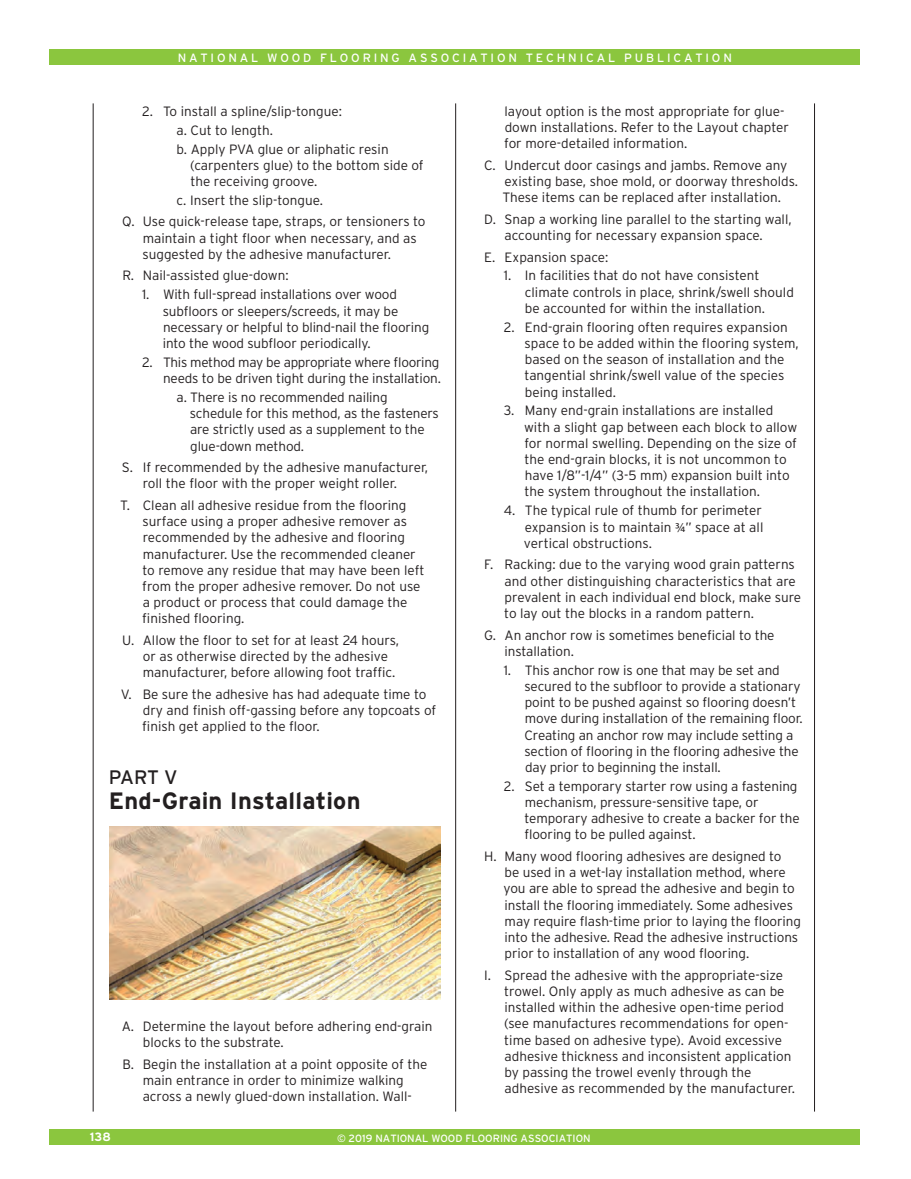
<style>
.page{position:relative;width:911px;height:1179px;background:#fff}
.page>*{position:absolute;margin:0;border:0;box-sizing:border-box;transform-origin:0 0}
.t1{font:700 23.7px "Interstate";letter-spacing:.01em;color:#231f20}
.t2{font:19.5px "Interstate";color:#231f20}
.t3{font:300 13.5px/16.2px "Interstate";color:#231f20}
.t4{font:300 13.5px/16.2px "Interstate";letter-spacing:-.02em;color:#231f20;text-align:right}
.t5{font:12px "Interstate";letter-spacing:.235em;color:#fff}
.t6{font:700 12px "Interstate";color:#fff}
.t7{font:10.5px "Interstate";color:#fff}
.s1{font-family:"Myriad Pro";font-weight:400}
</style>
<div class="page">
<div style="left:49px;top:49px;width:810px;height:15px;background:#8bc63e"></div>
<div style="left:49px;top:1129px;width:810px;height:16px;background:#8bc63e"></div>
<hr style="left:455px;top:103px;width:1px;height:1008px;background:#231f20">
<hr style="left:813px;top:103px;width:1px;height:1008px;background:#231f20">
<hr style="left:93px;top:103px;width:1px;height:1008px;background:#231f20">
<img style="left:109px;top:826px;width:331px;height:173px">
<p class="t5" style="left:178px;top:50px;width:555px">NATIONAL WOOD FLOORING ASSOCIATION TECHNICAL PUBLICATION</p>
<p class="t3" style="left:176px;top:101px;width:213px;line-height:18.9px;text-indent:-35px">2. To install a spline/slip-tongue:<br>a. Cut to length.<br>b. Apply PVA glue or aliphatic resin</p>
<p class="t3" style="left:190px;top:157px;width:235px">(carpenters glue) to the bottom side of the receiving groove.</p>
<p class="t3" style="left:122px;top:189px;width:305px;line-height:21.6px;text-indent:54px">c. Insert the slip-tongue.<br>Q. Use quick-release tape, straps, or tensioners to</p>
<p class="t3" style="left:142px;top:230px;width:275px">maintain a tight floor when necessary, and as suggested by the adhesive manufacturer.</p>
<p class="t3" style="left:122px;top:267px;width:168px">R. Nail-assisted glue-down:</p>
<p class="t3" style="left:163px;top:286px;width:268px;text-indent:-21px">1. With full-spread installations over wood subfloors or sleepers/screeds, it may be necessary or helpful to blind-nail the flooring into the wood subfloor periodically.</p>
<p class="t4" style="left:142px;top:354px;width:300px">2. This method may be appropriate where flooring needs to be driven tight during the installation.</p>
<p class="t3" style="left:190px;top:389px;width:250px;text-indent:-13px">a. There is no recommended nailing schedule for this method, as the fasteners are strictly used as a supplement to the glue-down method.</p>
<p class="t3" style="left:143px;top:459px;width:287px;text-indent:-21px">S. If recommended by the adhesive manufacturer, roll the floor with the proper weight roller.</p>
<p class="t3" style="left:142px;top:497px;width:283px;text-indent:-22px">T. Clean all adhesive residue from the flooring surface using a proper adhesive remover as recommended by the adhesive and flooring manufacturer. Use the recommended cleaner to remove any residue that may have been left from the proper adhesive remover. Do not use a product or process that could damage the finished flooring.</p>
<p class="t3" style="left:143px;top:632px;width:258px;text-indent:-21px">U. Allow the floor to set for at least 24 hours, or as otherwise directed by the adhesive manufacturer, before allowing foot traffic.</p>
<p class="t3" style="left:142px;top:686px;width:295px;text-indent:-21px">V. Be sure the adhesive has had adequate time to dry and finish off-gassing before any topcoats of finish get applied to the floor.</p>
<h2 class="t2" style="left:109px;top:765px;width:70px">PART V</h2>
<h1 class="t1" style="left:109px;top:787px;width:253px">End-Grain Installation</h1>
<p class="t3" style="left:143px;top:1018px;width:291px;text-indent:-21px">A. Determine the layout before adhering end-grain blocks to the substrate.</p>
<p class="t3" style="left:122px;top:1056px;width:306px;text-align:center">B. Begin the installation at a point opposite of the main entrance in order to minimize walking<br>across a newly glued-down installation. Wall-</p>
<p class="t3" style="left:504px;top:103px;width:286px">layout option is the most appropriate for glue&shy;down installations. Refer to the Layout chapter for more-detailed information.</p>
<p class="t3" style="left:502px;top:157px;width:297px;text-indent:-18px">C. Undercut door casings and jambs. Remove any existing base, shoe mold, or doorway thresholds.<br>These items can be replaced after installation.</p>
<p class="t3" style="left:504px;top:211px;width:288px;text-indent:-20px">D. Snap a working line parallel to the starting wall, accounting for necessary expansion space.</p>
<p class="t3" style="left:484px;top:249px;width:125px">E. Expansion space:</p>
<p class="t3" style="left:524px;top:267px;width:270px;text-indent:-21px">1. In facilities that do not have consistent climate controls in place, shrink/swell should be accounted for within the installation.</p>
<p class="t3" style="left:524px;top:319px;width:275px;text-indent:-21px">2. End-grain flooring often requires expansion space to be added within the flooring system, based on the season of installation and the tangential shrink/swell value of the species being installed.</p>
<p class="t3" style="left:524px;top:402px;width:274px;text-indent:-20px">3. Many end-grain installations are installed with a slight gap between each block to allow for normal swelling. Depending on the size of the end-grain blocks, it is not uncommon to have 1/8”-1/4” (3-5 mm) expansion built into the system throughout the installation.</p>
<p class="t3" style="left:523px;top:502px;width:241px;text-align:justify;text-indent:-20px">4. The typical rule of thumb for perimeter expansion is to maintain <span class="s1">¾</span>” space at all vertical obstructions.</p>
<p class="t3" style="left:504px;top:556px;width:298px;text-indent:-20px">F. Racking: due to the varying wood grain patterns and other distinguishing characteristics that are prevalent in each individual end block, make sure to lay out the blocks in a random pattern.</p>
<p class="t3" style="left:504px;top:627px;width:271px;text-indent:-20px">G. An anchor row is sometimes beneficial to the installation.</p>
<p class="t3" style="left:524px;top:662px;width:279px;text-indent:-21px">1. This anchor row is one that may be set and secured to the subfloor to provide a stationary point to be pushed against so flooring doesn’t move during installation of the remaining floor.<br>Creating an anchor row may include setting a section of flooring in the flooring adhesive the day prior to beginning the install.</p>
<p class="t3" style="left:524px;top:778px;width:277px;text-indent:-21px">2. Set a temporary starter row using a fastening mechanism, pressure-sensitive tape, or temporary adhesive to create a backer for the flooring to be pulled against.</p>
<p class="t3" style="left:503px;top:848px;width:299px;text-indent:-19px">H. Many wood flooring adhesives are designed to<br>be used in a wet-lay installation method, where you are able to spread the adhesive and begin to install the flooring immediately. Some adhesives may require flash-time prior to laying the flooring into the adhesive. Read the adhesive instructions prior to installation of any wood flooring.</p>
<p class="t3" style="left:504px;top:967px;width:292px;text-indent:-20px">I. Spread the adhesive with the appropriate-size trowel. Only apply as much adhesive as can be installed within the adhesive open-time period (see manufactures recommendations for open&shy;time based on adhesive type). Avoid excessive adhesive thickness and inconsistent application by passing the trowel evenly through the adhesive as recommended by the manufacturer.</p>
<p class="t6" style="left:90px;top:1130px;width:22px">138</p>
<p class="t7" style="left:337px;top:1131px;width:255px">© 2019 NATIONAL WOOD FLOORING ASSOCIATION</p>
</div>
